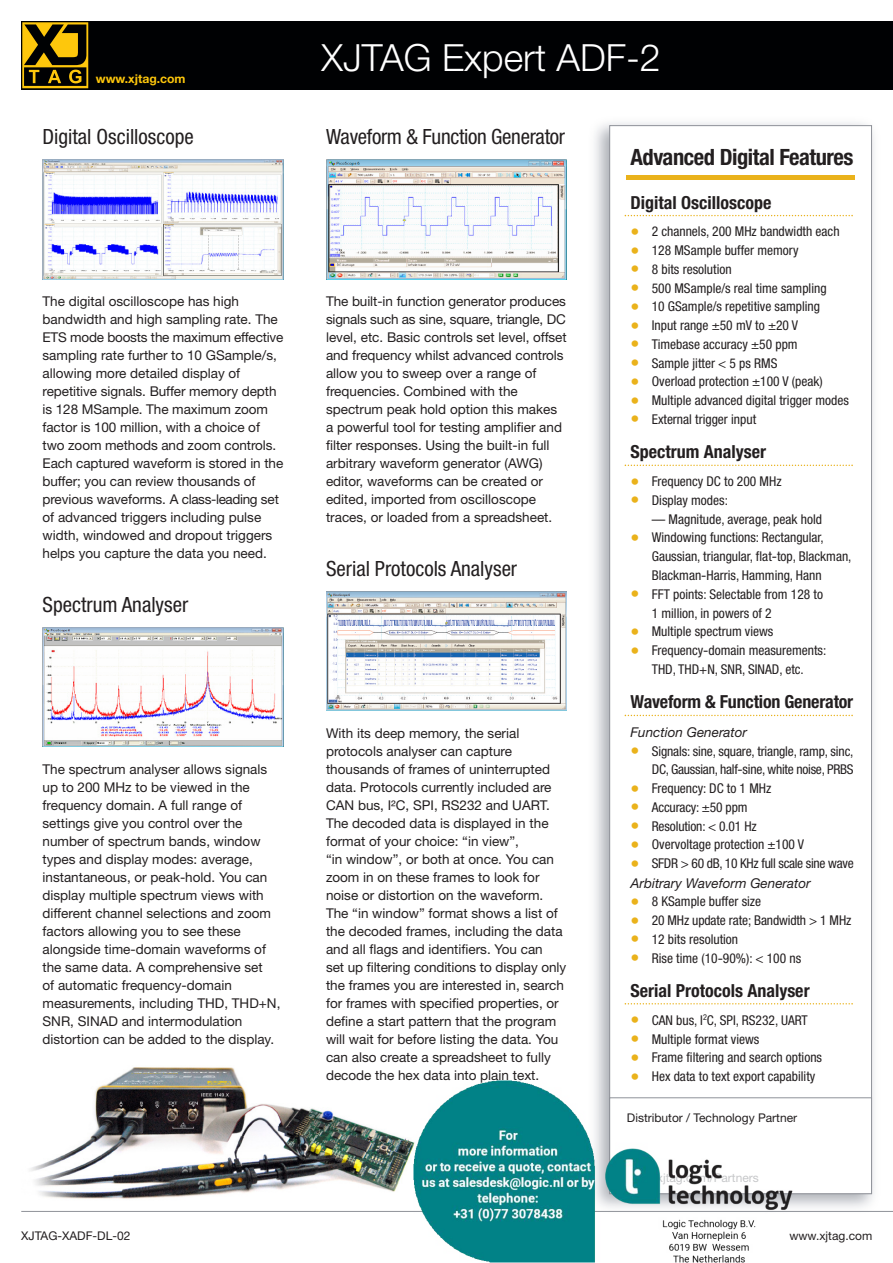
<style>
.page{position:relative;width:893px;height:1263px;background:#fff}
.page>*{position:absolute;margin:0;border:0;box-sizing:border-box;transform-origin:0 0}
.t1{font:300 37.5px "Helvetica Neue LT";color:#fff}
.t2{font:700 condensed 22.5px "Helvetica Neue";letter-spacing:-.02em;color:#231f20}
.t3{font:condensed 21px "Helvetica Neue";color:#231f20}
.t4{font:700 condensed 18px "Helvetica Neue";color:#231f20}
.t5{font:13.5px/18px "Helvetica Neue LT";color:#231f20}
.t6{font:condensed 13.5px/18.8px "Helvetica Neue";color:#231f20}
.t7{font:italic 13.5px "Helvetica Neue LT";color:#231f20}
.t8{font:condensed 13.5px "Helvetica Neue";letter-spacing:-.02em;color:#231f20}
.t9{font:700 12.15px "Helvetica Neue LT";color:#fec70c}
.t10{font:12px "Helvetica Neue LT";color:#231f20}
.t11{font:12px "Helvetica Neue LT";color:#c7c8ca}
.s1{font-size:18px;color:#eab21b}
.s2{font-family:"Helvetica Neue LT";font-stretch:normal}
</style>
<div class="page">
<img style="left:30px;top:1067px;width:384px;height:132px">
<img style="left:594px;top:122px;width:280px;height:1089px">
<div style="left:610px;top:126px;width:261px;height:1067px;background:#fff"></div>
<div style="left:21px;top:21px;width:872px;height:68px;background:#000103"></div>
<svg style="left:22px;top:22px;width:66px;height:66px"></svg>
<hr style="left:21px;top:1211px;width:872px;height:1px;background:#8f9299">
<hr style="left:626px;top:175px;width:229px;height:4px;background:#eab21b">
<svg style="left:625px;top:215px;width:228px;height:1px"></svg>
<svg style="left:625px;top:715px;width:228px;height:1px"></svg>
<svg style="left:625px;top:1003px;width:228px;height:1px"></svg>
<svg style="left:625px;top:465px;width:228px;height:1px"></svg>
<img style="left:43px;top:160px;width:240px;height:119px">
<img style="left:43px;top:627px;width:240px;height:119px">
<img style="left:326px;top:591px;width:241px;height:119px">
<img style="left:326px;top:160px;width:241px;height:119px">
<img style="left:414px;top:1081px;width:379px;height:181px">
<p class="t9" style="left:96px;top:72px;width:91px">www.xjtag.com</p>
<h3 class="t3" style="left:43px;top:124px;width:153px">Digital Oscilloscope</h3>
<p class="t5" style="left:43px;top:292px;width:242px">The digital oscilloscope has high bandwidth and high sampling rate. The ETS mode boosts the maximum effective sampling rate further to 10 GSample/s, allowing more detailed display of repetitive signals. Buffer memory depth is 128 MSample. The maximum zoom factor is 100 million, with a choice of two zoom methods and zoom controls.<br>Each captured waveform is stored in the buffer; you can review thousands of previous waveforms. A class-leading set of advanced triggers including pulse width, windowed and dropout triggers helps you capture the data you need.</p>
<h3 class="t3" style="left:43px;top:592px;width:147px">Spectrum Analyser</h3>
<p class="t5" style="left:43px;top:760px;width:239px">The spectrum analyser allows signals up to 200 MHz to be viewed in the frequency domain. A full range of settings give you control over the number of spectrum bands, window types and display modes: average, instantaneous, or peak-hold. You can display multiple spectrum views with different channel selections and zoom factors allowing you to see these alongside time-domain waveforms of the same data. A comprehensive set<br>of automatic frequency-domain measurements, including THD, THD+N, SNR, SINAD and intermodulation distortion can be added to the display.</p>
<h1 class="t1" style="left:322px;top:35px;width:341px">XJTAG Expert ADF-2</h1>
<h3 class="t3" style="left:326px;top:124px;width:241px">Waveform &amp; Function Generator</h3>
<p class="t5" style="left:326px;top:292px;width:242px">The built-in function generator produces signals such as sine, square, triangle, DC level, etc. Basic controls set level, offset and frequency whilst advanced controls allow you to sweep over a range of frequencies. Combined with the spectrum peak hold option this makes a powerful tool for testing amplifier and filter responses. Using the built-in full arbitrary waveform generator (AWG) editor, waveforms can be created or edited, imported from oscilloscope traces, or loaded from a spreadsheet.</p>
<h3 class="t3" style="left:326px;top:556px;width:193px">Serial Protocols Analyser</h3>
<p class="t5" style="left:326px;top:724px;width:242px">With its deep memory, the serial protocols analyser can capture thousands of frames of uninterrupted data. Protocols currently included are CAN bus, I²C, SPI, RS232 and UART.<br>The decoded data is displayed in the format of your choice: “in view”,<br>“in window”, or both at once. You can zoom in on these frames to look for noise or distortion on the waveform.<br>The “in window” format shows a list of the decoded frames, including the data and all flags and identifiers. You can<br>set up filtering conditions to display only the frames you are interested in, search for frames with specified properties, or define a start pattern that the program will wait for before listing the data. You can also create a spreadsheet to fully decode the hex data into plain text.</p>
<h2 class="t2" style="left:630px;top:144px;width:225px">Advanced Digital Features</h2>
<h3 class="t4" style="left:630px;top:191px;width:142px">Digital Oscilloscope</h3>
<p class="t6" style="left:630px;top:222px;width:211px"><span class="s1">•</span> 2 channels, 200 MHz bandwidth each</p>
<p class="t6" style="left:630px;top:241px;width:170px"><span class="s1">•</span> 128 MSample buffer memory</p>
<p class="t6" style="left:630px;top:260px;width:103px"><span class="s1">•</span> 8 bits resolution</p>
<p class="t6" style="left:630px;top:278px;width:198px"><span class="s1">•</span> 500 MSample/s real time sampling</p>
<p class="t6" style="left:630px;top:297px;width:191px"><span class="s1">•</span> 10 GSample/s repetitive sampling</p>
<p class="t6" style="left:630px;top:316px;width:169px"><span class="s1">•</span> Input range ±50 mV to ±20 V</p>
<p class="t6" style="left:630px;top:335px;width:169px"><span class="s1">•</span> Timebase accuracy ±50 ppm</p>
<p class="t6" style="left:630px;top:353px;width:149px"><span class="s1">•</span> Sample jitter &lt; 5 ps RMS</p>
<p class="t6" style="left:630px;top:372px;width:194px"><span class="s1">•</span> Overload protection ±100 V (peak)</p>
<p class="t6" style="left:630px;top:391px;width:220px"><span class="s1">•</span> Multiple advanced digital trigger modes</p>
<p class="t6" style="left:630px;top:410px;width:127px"><span class="s1">•</span> External trigger input</p>
<h3 class="t4" style="left:630px;top:441px;width:137px">Spectrum Analyser</h3>
<p class="t6" style="left:630px;top:472px;width:153px"><span class="s1">•</span> Frequency DC to 200 MHz</p>
<p class="t6" style="left:630px;top:491px;width:99px"><span class="s1">•</span> Display modes:</p>
<p class="t6" style="left:652px;top:509px;width:172px">— Magnitude, average, peak hold</p>
<p class="t6" style="left:652px;top:528px;width:201px;text-indent:-21px"><span class="s1">•</span> Windowing functions: Rectangular,<br>Gaussian, triangular, flat<span class="s2">-</span>top, Blackman,<br>Blackman<span class="s2">-</span>Harris, Hamming, Hann</p>
<p class="t6" style="left:652px;top:584px;width:173px;text-indent:-21px"><span class="s1">•</span> FFT points: Selectable from 128 to<br>1 million, in powers of 2</p>
<p class="t6" style="left:630px;top:622px;width:144px"><span class="s1">•</span> Multiple spectrum views</p>
<p class="t6" style="left:630px;top:641px;width:197px;text-align:center"><span class="s1">•</span> Frequency<span class="s2">-</span>domain measurements:<br>THD, THD+N, SNR, SINAD, etc.</p>
<h3 class="t4" style="left:630px;top:691px;width:224px">Waveform &amp; Function Generator</h3>
<p class="t7" style="left:630px;top:724px;width:118px">Function Generator</p>
<p class="t6" style="left:630px;top:741px;width:225px;text-align:right"><span class="s1">•</span> Signals: sine, square, triangle, ramp, sinc,<br>DC, Gaussian, half<span class="s2">-</span>sine, white noise, PRBS</p>
<p class="t6" style="left:630px;top:779px;width:142px"><span class="s1">•</span> Frequency: DC to 1 MHz</p>
<p class="t6" style="left:630px;top:797px;width:119px"><span class="s1">•</span> Accuracy: ±50 ppm</p>
<p class="t6" style="left:630px;top:816px;width:128px"><span class="s1">•</span> Resolution: &lt; 0.01 Hz</p>
<p class="t6" style="left:630px;top:835px;width:175px"><span class="s1">•</span> Overvoltage protection ±100 V</p>
<p class="t8" style="left:630px;top:855px;width:225px"><span class="s1">•</span> SFDR &gt; 60 dB, 10 KHz full scale sine wave</p>
<p class="t7" style="left:630px;top:875px;width:182px">Arbitrary Waveform Generator</p>
<p class="t6" style="left:630px;top:892px;width:132px"><span class="s1">•</span> 8 KSample buffer size</p>
<p class="t6" style="left:630px;top:911px;width:222px"><span class="s1">•</span> 20 MHz update rate; Bandwidth &gt; 1 MHz</p>
<p class="t6" style="left:630px;top:929px;width:109px"><span class="s1">•</span> 12 bits resolution</p>
<p class="t6" style="left:630px;top:948px;width:172px"><span class="s1">•</span> Rise time (10<span class="s2">-</span>90%): &lt; 100 ns</p>
<h3 class="t4" style="left:630px;top:980px;width:181px">Serial Protocols Analyser</h3>
<p class="t6" style="left:630px;top:1010px;width:179px"><span class="s1">•</span> CAN bus, I<sup>2</sup>C, SPI, RS232, UART</p>
<p class="t6" style="left:630px;top:1029px;width:130px"><span class="s1">•</span> Multiple format views</p>
<p class="t6" style="left:630px;top:1048px;width:193px"><span class="s1">•</span> Frame filtering and search options</p>
<p class="t6" style="left:630px;top:1067px;width:186px"><span class="s1">•</span> Hex data to text export capability</p>
<p class="t10" style="left:627px;top:1110px;width:172px">Distributor / Technology Partner</p>
<p class="t11" style="left:627px;top:1170px;width:133px">www.xjtag.com/Partners</p>
<p class="t10" style="left:21px;top:1229px;width:111px">XJTAG-XADF-DL-02</p>
<p class="t10" style="left:789px;top:1229px;width:84px">www.xjtag.com</p>
</div>
